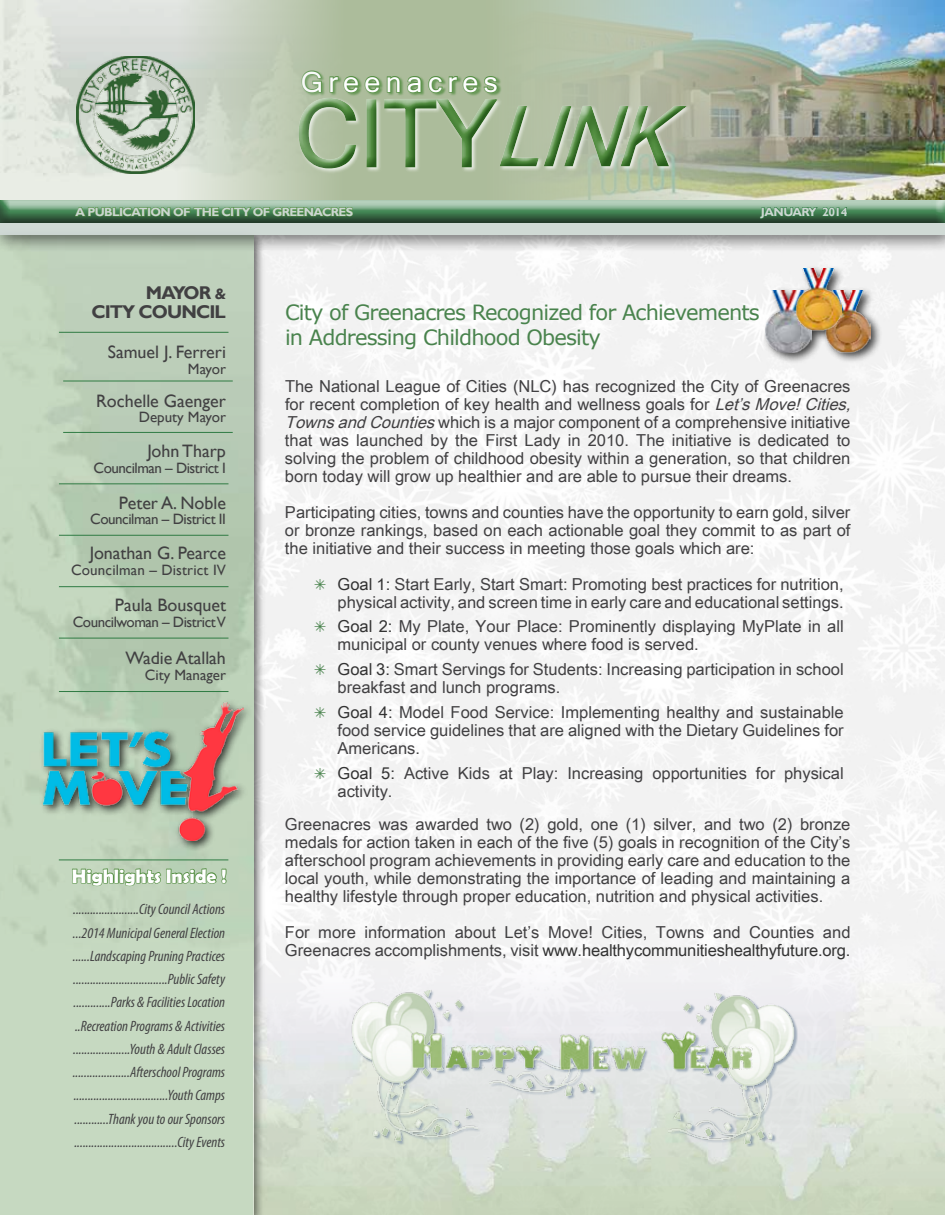
<style>
.page{position:relative;width:945px;height:1215px;background:#fff}
.page>*{position:absolute;margin:0;border:0;box-sizing:border-box;transform-origin:0 0}
.t1{font:90px "Kartika";color:#528d40;scale:.96 1}
.t2{font:italic 79.5px "Kartika";color:#528d40;scale:.96 1}
.t3{font:27.3px "Kartika";letter-spacing:.2em;color:#fff}
.t4{font:21px/25.5px "Verdana";letter-spacing:-.04em;color:#49834d}
.t5{font:700 19.5px "Berlin Sans FB Demi";color:#fff}
.t6{font:700 18.45px/19.5px "Gill Sans";letter-spacing:-.05em;color:#414042;text-align:right}
.t7{font:18px "Gill Sans";color:#414042}
.t8{font:16.5px/18px "Arial Unicode MS";color:#414042}
.t9{font:italic condensed 15px/23.2px "Myriad Pro";color:#414042;text-align:justify}
.t10{font:15px "Gill Sans";letter-spacing:-.03em;color:#414042}
.t11{font:15px "Gill Sans";color:#414042}
.t12{font:15px "Gill Sans";letter-spacing:.01em;color:#414042}
.t13{font:700 12px "Gill Sans";letter-spacing:-.04em;color:#cbd6d1}
.s1{font-size:15px}
.s2{font-style:italic}
.s3{color:#333}
</style>
<div class="page">
<img style="left:345px;top:0;width:600px;height:194px">
<div style="left:491px;top:98px;width:206px;height:79px;background:#528d40;opacity:.75"></div>
<svg style="left:345px;top:69px;width:344px;height:100px;background:#adbc9f"></svg>
<div style="left:287px;top:87px;width:219px;height:88px;background:#fff;opacity:.75"></div>
<div style="left:295px;top:91px;width:213px;height:88px;background:#528d40;opacity:.75"></div>
<img style="left:0;top:0;width:345px;height:194px">
<img style="left:77px;top:56px;width:117px;height:117px">
<div style="left:0;top:230px;width:265px;height:985px;background:#000;opacity:.75"></div>
<hr style="left:59px;top:638px;width:169px;height:1px;background:#2f7b43">
<hr style="left:59px;top:535px;width:169px;height:1px;background:#2f7b43">
<hr style="left:59px;top:586px;width:169px;height:1px;background:#2f7b43">
<hr style="left:59px;top:691px;width:169px;height:1px;background:#2f7b43">
<hr style="left:63px;top:432px;width:170px;height:1px;background:#2f7b43">
<hr style="left:59px;top:484px;width:169px;height:1px;background:#2f7b43">
<hr style="left:59px;top:332px;width:169px;height:1px;background:#2f7b43">
<hr style="left:63px;top:381px;width:170px;height:1px;background:#2f7b43">
<div style="left:0;top:210px;width:945px;height:43px;background:#000;opacity:.75"></div>
<div style="left:0;top:222px;width:945px;height:13px;background:#cbd6d1"></div>
<div style="left:0;top:194px;width:945px;height:30px;background:#fff;opacity:.75"></div>
<div style="left:0;top:199px;width:945px;height:25px;background:#000;opacity:.75"></div>
<svg style="left:74px;top:207px;width:280px;height:10px;background:#4e884e"></svg>
<svg style="left:760px;top:206px;width:88px;height:13px"></svg>
<hr style="left:59px;top:860px;width:169px;height:1px;background:#2f7b43">
<svg style="left:71px;top:851px;width:157px;height:99px;background:#b6cdb1"></svg>
<div style="left:762px;top:265px;width:121px;height:100px;background:#000;opacity:.75"></div>
<img style="left:825px;top:290px;width:46px;height:62px">
<img style="left:766px;top:290px;width:45px;height:62px">
<img style="left:796px;top:269px;width:45px;height:62px">
<div style="left:39px;top:697px;width:214px;height:154px;background:#000;opacity:.75"></div>
<img style="left:44px;top:702px;width:199px;height:139px">
<div style="left:353px;top:990px;width:445px;height:157px;background:#889aac;opacity:.75"></div>
<img style="left:349px;top:990px;width:128px;height:151px">
<img style="left:669px;top:992px;width:127px;height:151px">
<img style="left:489px;top:1040px;width:128px;height:56px">
<img style="left:409px;top:1031px;width:35px;height:38px">
<img style="left:444px;top:1046px;width:99px;height:23px">
<img style="left:557px;top:1031px;width:34px;height:40px">
<img style="left:591px;top:1046px;width:54px;height:23px">
<img style="left:660px;top:1031px;width:38px;height:40px">
<img style="left:688px;top:1046px;width:18px;height:23px">
<img style="left:706px;top:1046px;width:46px;height:24px">
<svg style="left:315px;top:579px;width:11px;height:11px"></svg>
<svg style="left:315px;top:621px;width:11px;height:11px"></svg>
<svg style="left:315px;top:664px;width:11px;height:11px"></svg>
<svg style="left:315px;top:707px;width:11px;height:11px"></svg>
<svg style="left:315px;top:768px;width:11px;height:11px"></svg>
<h3 class="t3" style="left:301px;top:65px;width:198px">Greenacres</h3>
<h1 class="t1" style="left:295px;top:78px;width:211px">CITY</h1>
<h2 class="t2" style="left:494px;top:87px;width:219px">LINK</h2>
<p class="t13" style="left:76px;top:205px;width:45px">A PUBLICATION</p>
<p class="t13" style="left:173px;top:205px;width:65px">OF THE CITY</p>
<p class="t13" style="left:253px;top:205px;width:61px">OF GREENACR</p>
<p class="t13" style="left:339px;top:205px;width:16px">ES</p>
<p class="t13" style="left:761px;top:205px;width:14px">JANUARY</p>
<p class="t13" style="left:822px;top:205px;width:27px">2014</p>
<p class="t6" style="left:91px;top:283px;width:136px">MAYOR <span class="s1">&amp;<br></span>CITY COUNCIL</p>
<p class="t7" style="left:108px;top:341px;width:120px">Samuel J. Ferreri</p>
<p class="t10" style="left:188px;top:360px;width:40px">Mayor</p>
<p class="t7" style="left:96px;top:390px;width:131px">Rochelle Gaenger</p>
<p class="t11" style="left:139px;top:408px;width:89px">Deputy Mayor</p>
<p class="t7" style="left:147px;top:440px;width:80px">John Tharp</p>
<p class="t10" style="left:94px;top:459px;width:134px">Councilman – District I</p>
<p class="t7" style="left:119px;top:492px;width:108px">Peter A. Noble</p>
<p class="t10" style="left:90px;top:510px;width:137px">Councilman – District II</p>
<p class="t7" style="left:90px;top:542px;width:138px">Jonathan G. Pearce</p>
<p class="t12" style="left:71px;top:561px;width:156px">Councilman – District IV</p>
<p class="t7" style="left:115px;top:595px;width:113px">Paula Bousquet</p>
<p class="t10" style="left:73px;top:613px;width:155px">Councilwoman – District V</p>
<p class="t7" style="left:125px;top:648px;width:102px">Wadie Atallah</p>
<p class="t11" style="left:145px;top:666px;width:83px">City Manager</p>
<p class="t5" style="left:72px;top:865px;width:156px">Highlights Inside !</p>
<p class="t9" style="left:73px;top:898px;width:154px">.......................City Council Actions ...2014 Municipal General Election ......Landscaping Pruning Practices .................................Public Safety .............Parks &amp; Facilities Location ..Recreation Programs &amp; Activities ....................Youth &amp; Adult Classes ....................Afterschool Programs .................................Youth Camps ............Thank you to our Sponsors ....................................City Events</p>
<p class="t4" style="left:285px;top:299px;width:476px">City of Greenacres Recognized for Achievements in Addressing Childhood Obesity</p>
<p class="t8" style="left:285px;top:376px;width:573px">The National League of Cities (NLC) has recognized the City of Greenacres for recent completion of key health and wellness goals for <span class="s2">Let’sMove!Cities, TownsandCounties</span>which is a major component of a comprehensive initiative that was launched by the First Lady in 2010. The initiative is dedicated to solving the problem of childhood obesity within a generation, so that children born today will grow up healthier and are able to pursue their dreams.</p>
<p class="t8" style="left:285px;top:502px;width:567px;text-align:justify">Participating cities, towns and counties have the opportunity to earn gold, silver or bronze rankings, based on each actionable goal they commit to as part of the initiative and their success in meeting those goals which are:</p>
<p class="t8" style="left:338px;top:574px;width:508px"><span class="s3">Goal 1:</span> Start Early, Start Smart: Promoting best practices for nutrition, physical activity, and screen time in early care and educational settings.</p>
<p class="t8" style="left:338px;top:617px;width:508px"><span class="s3">Goal 2:</span> My Plate, Your Place: Prominently displaying MyPlate in all municipal or county venues where food is served.</p>
<p class="t8" style="left:338px;top:660px;width:508px"><span class="s3">Goal 3:</span> Smart Servings for Students: Increasing participation in school breakfast and lunch programs.</p>
<p class="t8" style="left:338px;top:703px;width:508px;text-align:justify"><span class="s3">Goal 4:</span> Model Food Service: Implementing healthy and sustainable food service guidelines that are aligned with the Dietary Guidelines for Americans.</p>
<p class="t8" style="left:338px;top:763px;width:508px"><span class="s3">Goal 5:</span> Active Kids at Play: Increasing opportunities for physical activity.</p>
<p class="t8" style="left:285px;top:815px;width:567px;text-align:justify">Greenacres was awarded two (2) gold, one (1) silver, and two (2) bronze medals for action taken in each of the five (5) goals in recognition of the City’s afterschool program achievements in providing early care and education to the local youth, while demonstrating the importance of leading and maintaining a healthy lifestyle through proper education, nutrition and physical activities.</p>
<p class="t8" style="left:285px;top:923px;width:567px">For more information about Let’s Move! Cities, Towns and Counties and<br>Greenacres accomplishments, visit <span class="s3">www.healthycommunitieshealthyfuture.org.</span></p>
</div>
